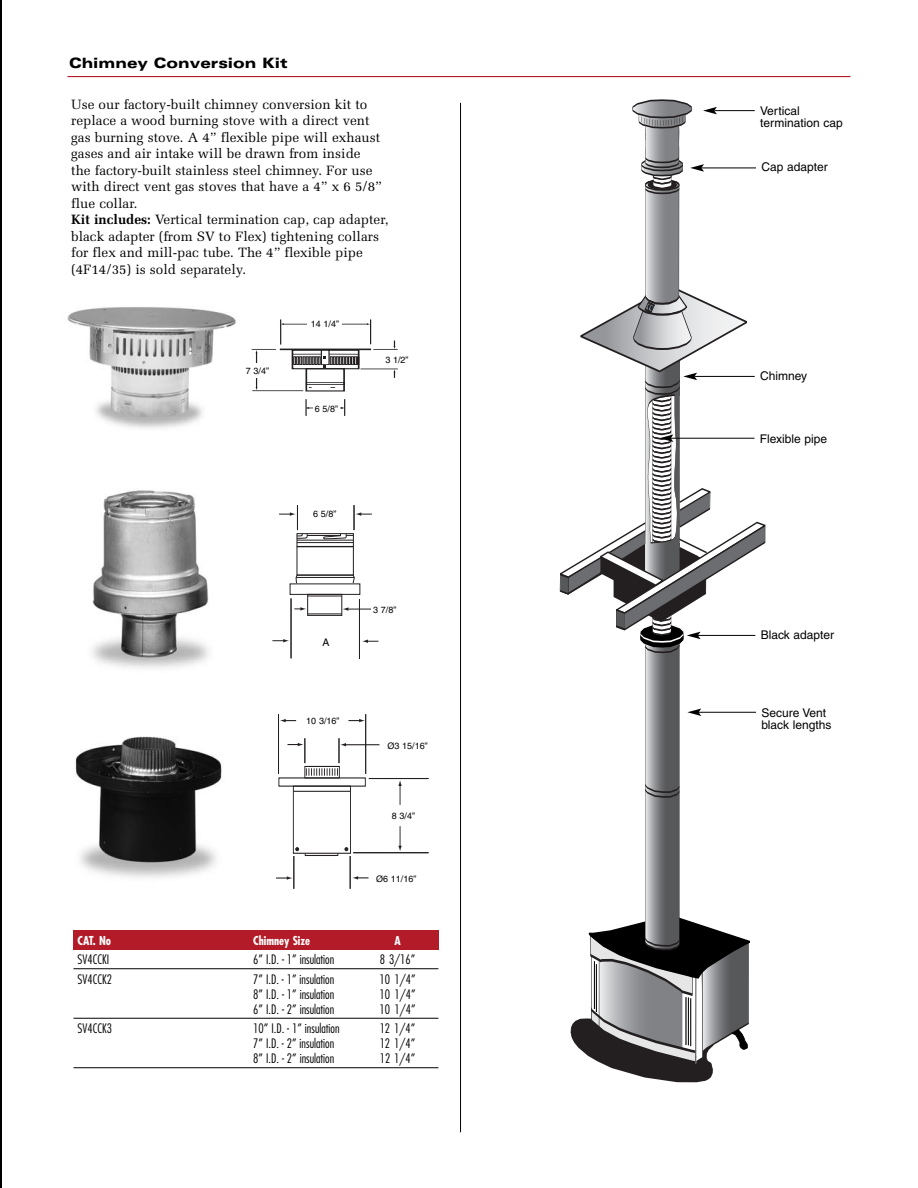
<style>
.page{position:relative;width:918px;height:1188px;background:#fff}
.page>*{position:absolute;margin:0;border:0;box-sizing:border-box;transform-origin:0 0}
.t1{font:900 expanded 14.25px "Univers";color:#000}
.t2{font:13.5px/16.5px "Melior";color:#000}
.t3{font:300 condensed 12.75px "Futura";color:#000}
.t4{font:12px/12px "Helvetica";color:#000}
.t5{font:700 condensed 12px "Futura";color:#fff}
.t6{font:10.5px "Helvetica";color:#000}
.t7{font:9px "Helvetica";color:#000}
.t8{font:700 9px "Helvetica";color:#231f20}
.s1{font-weight:700}
</style>
<div class="page">
<hr style="left:0;top:0;width:2px;height:1188px;background:#000">
<hr style="left:68px;top:76px;width:782px;height:1px;background:#b21b27">
<div style="left:73px;top:930px;width:366px;height:19px;background:#b21b27"></div>
<hr style="left:73px;top:968px;width:365px;height:1px;background:#000">
<hr style="left:73px;top:1018px;width:365px;height:1px;background:#000">
<hr style="left:73px;top:1067px;width:365px;height:1px;background:#000">
<img style="left:67px;top:307px;width:169px;height:121px">
<img style="left:92px;top:490px;width:117px;height:178px">
<img style="left:75px;top:736px;width:147px;height:142px">
<svg style="left:632px;top:100px;width:60px;height:17px"></svg>
<div style="left:632px;top:100px;width:60px;height:18px;border:1px solid #231f20;border-radius:50%"></div>
<hr style="left:460px;top:103px;width:1px;height:1029px;background:#000">
<hr style="left:347px;top:609px;width:35px;height:1px;background:#231f20">
<svg style="left:343px;top:607px;width:5px;height:4px"></svg>
<svg style="left:272px;top:639px;width:17px;height:3px"></svg>
<hr style="left:359px;top:599px;width:1px;height:60px;background:#231f20">
<hr style="left:291px;top:598px;width:1px;height:60px;background:#231f20">
<svg style="left:294px;top:607px;width:12px;height:4px"></svg>
<svg style="left:362px;top:639px;width:16px;height:4px"></svg>
<div style="left:307px;top:594px;width:35px;height:22px;border:1px solid #231f20"></div>
<hr style="left:308px;top:614px;width:33px;height:1px;background:#231f20">
<hr style="left:308px;top:596px;width:33px;height:1px;background:#231f20">
<svg style="left:295px;top:574px;width:60px;height:10px"></svg>
<hr style="left:296px;top:577px;width:58px;height:1px;background:#231f20">
<div style="left:297px;top:533px;width:57px;height:43px;border:1px solid #231f20"></div>
<hr style="left:297px;top:542px;width:56px;height:1px;background:#231f20">
<hr style="left:297px;top:540px;width:56px;height:1px;background:#231f20">
<hr style="left:297px;top:546px;width:56px;height:1px;background:#231f20">
<svg style="left:279px;top:505px;width:29px;height:34px"></svg>
<hr style="left:307px;top:535px;width:33px;height:1px;background:#231f20">
<svg style="left:323px;top:505px;width:49px;height:35px"></svg>
<div style="left:311px;top:509px;width:28px;height:12px;background:#fff"></div>
<div style="left:371px;top:605px;width:28px;height:11px;background:#fff"></div>
<div style="left:305px;top:853px;width:33px;height:3px;border:1px solid #231f20"></div>
<svg style="left:280px;top:719px;width:16px;height:3px"></svg>
<hr style="left:345px;top:744px;width:34px;height:1px;background:#231f20">
<svg style="left:348px;top:719px;width:17px;height:3px"></svg>
<svg style="left:276px;top:876px;width:17px;height:4px"></svg>
<div style="left:305px;top:766px;width:35px;height:12px;border:1px solid #231f20"></div>
<svg style="left:293px;top:785px;width:58px;height:69px"></svg>
<hr style="left:365px;top:714px;width:1px;height:60px;background:#231f20">
<hr style="left:369px;top:778px;width:60px;height:1px;background:#231f20">
<hr style="left:353px;top:852px;width:76px;height:1px;background:#231f20">
<hr style="left:278px;top:714px;width:1px;height:60px;background:#231f20">
<svg style="left:288px;top:738px;width:58px;height:38px"></svg>
<svg style="left:352px;top:876px;width:17px;height:4px"></svg>
<hr style="left:294px;top:856px;width:1px;height:33px;background:#231f20">
<hr style="left:350px;top:856px;width:1px;height:33px;background:#231f20">
<svg style="left:398px;top:780px;width:4px;height:25px"></svg>
<svg style="left:398px;top:826px;width:4px;height:26px"></svg>
<div style="left:306px;top:368px;width:39px;height:24px;border:1px solid #231f20"></div>
<div style="left:306px;top:382px;width:39px;height:3px;border:1px solid #231f20"></div>
<div style="left:292px;top:350px;width:67px;height:19px;border:1px solid #231f20"></div>
<hr style="left:361px;top:369px;width:37px;height:1px;background:#231f20">
<svg style="left:256px;top:378px;width:2px;height:12px"></svg>
<hr style="left:283px;top:324px;width:35px;height:1px;background:#231f20">
<svg style="left:252px;top:319px;width:32px;height:44px"></svg>
<hr style="left:332px;top:324px;width:36px;height:1px;background:#231f20">
<svg style="left:367px;top:319px;width:31px;height:31px"></svg>
<svg style="left:306px;top:399px;width:7px;height:17px"></svg>
<svg style="left:340px;top:399px;width:5px;height:17px"></svg>
<div style="left:321px;top:350px;width:8px;height:15px;border:1px solid #231f20"></div>
<hr style="left:280px;top:348px;width:91px;height:2px;background:#231f20">
<svg style="left:292px;top:354px;width:67px;height:14px"></svg>
<hr style="left:252px;top:390px;width:51px;height:1px;background:#231f20">
<div style="left:308px;top:319px;width:34px;height:11px;background:#fff"></div>
<svg style="left:560px;top:107px;width:205px;height:976px"></svg>
<p class="t1" style="left:69px;top:58px;width:220px">Chimney Conversion Kit</p>
<p class="t2" style="left:71px;top:96px;width:319px">Use our factory-built chimney conversion kit to replace a wood burning stove with a direct vent gas burning stove. A 4” flexible pipe will exhaust gases and air intake will be drawn from inside<br>the factory-built stainless steel chimney. For use with direct vent gas stoves that have a 4” x 6 5/8” flue collar.<br><span class="s1">Kit includes:</span> Vertical termination cap, cap adapter, black adapter (from SV to Flex) tightening collars for flex and mill-pac tube. The 4” flexible pipe (4F14/35) is sold separately.</p>
<p class="t8" style="left:254px;top:367px;width:8px">C</p>
<p class="t7" style="left:246px;top:367px;width:25px">7 3/4”</p>
<p class="t7" style="left:311px;top:321px;width:30px">14 1/4”</p>
<p class="t8" style="left:322px;top:320px;width:8px">A</p>
<p class="t8" style="left:322px;top:404px;width:8px">B</p>
<p class="t7" style="left:315px;top:406px;width:25px">6 5/8”</p>
<p class="t8" style="left:392px;top:355px;width:8px">D</p>
<p class="t7" style="left:385px;top:356px;width:25px">3 1/2”</p>
<p class="t7" style="left:313px;top:511px;width:25px">6 5/8”</p>
<p class="t6" style="left:323px;top:638px;width:9px">A</p>
<p class="t7" style="left:306px;top:718px;width:35px">10 3/16”</p>
<p class="t7" style="left:373px;top:606px;width:25px">3 7/8”</p>
<p class="t7" style="left:388px;top:742px;width:42px">Ø3 15/16”</p>
<p class="t7" style="left:392px;top:813px;width:25px">8 3/4”</p>
<p class="t7" style="left:376px;top:876px;width:42px">Ø6 11/16”</p>
<p class="t5" style="left:78px;top:935px;width:35px">CAT. No</p>
<p class="t5" style="left:253px;top:935px;width:58px">Chimney Size</p>
<p class="t5" style="left:394px;top:935px;width:8px">A</p>
<p class="t3" style="left:78px;top:954px;width:33px">SV4CCKI</p>
<p class="t3" style="left:253px;top:954px;width:83px">6” I.D. - 1” insulation</p>
<p class="t3" style="left:380px;top:954px;width:37px">8 3/16”</p>
<p class="t3" style="left:78px;top:973px;width:36px">SV4CCK2</p>
<p class="t3" style="left:253px;top:973px;width:82px">7” I.D. - 1” insulation</p>
<p class="t3" style="left:379px;top:973px;width:38px">10 1/4”</p>
<p class="t3" style="left:253px;top:988px;width:83px">8” I.D. - 1” insulation</p>
<p class="t3" style="left:379px;top:988px;width:38px">10 1/4”</p>
<p class="t3" style="left:253px;top:1003px;width:83px">6” I.D. - 2” insulation</p>
<p class="t3" style="left:379px;top:1003px;width:38px">10 1/4”</p>
<p class="t3" style="left:78px;top:1023px;width:36px">SV4CCK3</p>
<p class="t3" style="left:253px;top:1023px;width:88px">10” I.D. - 1” insulation</p>
<p class="t3" style="left:380px;top:1023px;width:37px">12 1/4”</p>
<p class="t3" style="left:253px;top:1038px;width:82px">7” I.D. - 2” insulation</p>
<p class="t3" style="left:380px;top:1038px;width:37px">12 1/4”</p>
<p class="t3" style="left:253px;top:1053px;width:83px">8” I.D. - 2” insulation</p>
<p class="t3" style="left:380px;top:1053px;width:37px">12 1/4”</p>
<p class="t4" style="left:760px;top:106px;width:84px">Vertical termination cap</p>
<p class="t4" style="left:761px;top:162px;width:68px">Cap adapter</p>
<p class="t4" style="left:760px;top:371px;width:49px">Chimney</p>
<p class="t4" style="left:760px;top:434px;width:69px">Flexible pipe</p>
<p class="t4" style="left:761px;top:630px;width:75px">Black adapter</p>
<p class="t4" style="left:762px;top:708px;width:71px">Secure Vent black lengths</p>
</div>
